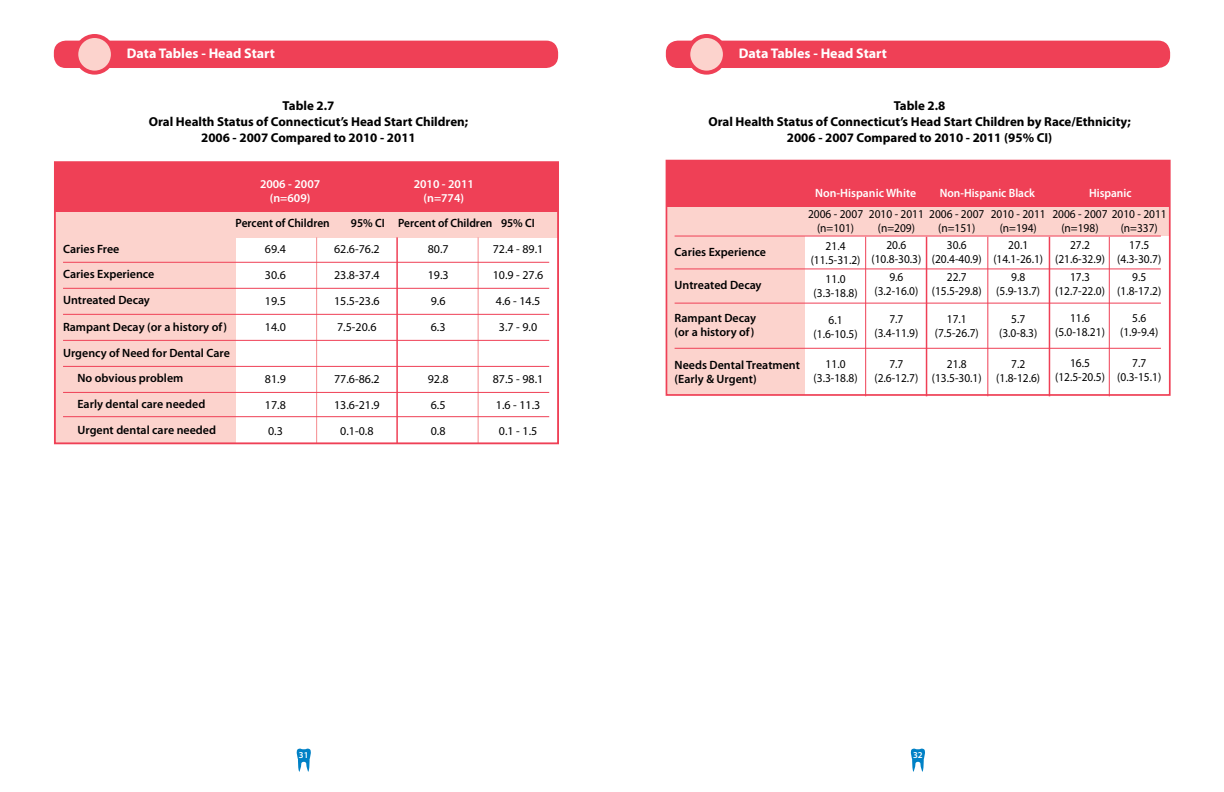
<style>
.page{position:relative;width:1224px;height:792px;background:#fff}
.page>*{position:absolute;margin:0;border:0;box-sizing:border-box;transform-origin:0 0}
.t1{font:700 14px "Myriad Pro";color:#fff}
.t2{font:700 13px/16px "Myriad Pro";color:#000;text-align:center}
.t3{font:12px/14px "Myriad Pro";color:#000;text-align:center;scale:.95 1}
.t4{font:600 12px/25.5px "Myriad Pro";color:#000}
.t5{font:12px/26px "Myriad Pro";color:#000;text-align:justify}
.t6{font:600 12px/14px "Myriad Pro";color:#fff;text-align:center}
.t7{font:600 12px "Myriad Pro";color:#000;scale:.95 1}
.t8{font:600 12px "Myriad Pro";color:#fff;scale:.95 1}
.t9{font:600 9px "Myriad Pro";color:#fff}
</style>
<div class="page">
<svg style="left:297px;top:749px;width:14px;height:23px"></svg>
<svg style="left:911px;top:749px;width:14px;height:23px"></svg>
<div style="left:55px;top:185px;width:503px;height:53px;background:#fcd3cd"></div>
<div style="left:55px;top:237px;width:181px;height:206px;background:#fcd3cd"></div>
<div style="left:55px;top:162px;width:503px;height:50px;background:#ef4056"></div>
<hr style="left:396px;top:237px;width:2px;height:206px;background:#ef4056">
<hr style="left:316px;top:237px;width:1px;height:206px;background:#f58b8f">
<hr style="left:478px;top:237px;width:1px;height:206px;background:#f58b8f">
<div style="left:54px;top:161px;width:505px;height:283px;border:2px solid #ef4056"></div>
<hr style="left:63px;top:262px;width:486px;height:1px;background:#ef4056">
<hr style="left:63px;top:288px;width:486px;height:1px;background:#ef4056">
<hr style="left:63px;top:314px;width:486px;height:1px;background:#ef4056">
<hr style="left:63px;top:340px;width:486px;height:1px;background:#ef4056">
<hr style="left:63px;top:366px;width:486px;height:1px;background:#ef4056">
<hr style="left:63px;top:392px;width:486px;height:1px;background:#ef4056">
<hr style="left:63px;top:416px;width:486px;height:1px;background:#ef4056">
<div style="left:666px;top:182px;width:503px;height:54px;background:#fcd3cd"></div>
<div style="left:666px;top:204px;width:139px;height:191px;background:#fcd3cd"></div>
<div style="left:666px;top:161px;width:504px;height:46px;background:#ef4056"></div>
<hr style="left:865px;top:237px;width:1px;height:159px;background:#ef4056">
<hr style="left:1109px;top:237px;width:1px;height:159px;background:#ef4056">
<hr style="left:988px;top:237px;width:1px;height:159px;background:#ef4056">
<hr style="left:1049px;top:237px;width:1px;height:159px;background:#ef4056">
<hr style="left:926px;top:237px;width:1px;height:159px;background:#ef4056">
<div style="left:666px;top:160px;width:505px;height:236px;border:2px solid #ef4056"></div>
<hr style="left:675px;top:269px;width:486px;height:1px;background:#ef4056">
<hr style="left:675px;top:303px;width:486px;height:1px;background:#ef4056">
<hr style="left:675px;top:236px;width:486px;height:1px;background:#ef4056">
<hr style="left:675px;top:348px;width:486px;height:1px;background:#ef4056">
<div style="left:54px;top:41px;width:504px;height:27px;background:#ef4056;border-radius:12px"></div>
<div style="left:76px;top:36px;width:37px;height:37px;background:#fcd3cd;border-radius:50%"></div>
<div style="left:74px;top:34px;width:41px;height:41px;border:4px solid #ef4056;border-radius:50%"></div>
<div style="left:666px;top:41px;width:504px;height:27px;background:#ef4056;border-radius:12px"></div>
<div style="left:688px;top:36px;width:37px;height:37px;background:#fcd3cd;border-radius:50%"></div>
<div style="left:686px;top:34px;width:41px;height:41px;border:4px solid #ef4056;border-radius:50%"></div>
<p class="t1" style="left:127px;top:44px;width:150px">Data Tables - Head Start</p>
<p class="t1" style="left:739px;top:44px;width:150px">Data Tables - Head Start</p>
<p class="t2" style="left:149px;top:97px;width:321px">Table 2.7<br>Oral Health Status of Connecticut’s Head Start Children;<br>2006 - 2007 Compared to 2010 - 2011</p>
<p class="t2" style="left:708px;top:97px;width:424px">Table 2.8<br>Oral Health Status of Connecticut’s Head Start Children by Race/Ethnicity;<br>2006 - 2007 Compared to 2010 - 2011 (95% CI)</p>
<p class="t6" style="left:260px;top:177px;width:62px">2006 - 2007 (n=609)</p>
<p class="t6" style="left:414px;top:177px;width:62px">2010 - 2011 (n=774)</p>
<p class="t7" style="left:236px;top:216px;width:101px">Percent of Children</p>
<p class="t7" style="left:351px;top:216px;width:195px">95% CI Percent of Children 95% CI</p>
<p class="t4" style="left:63px;top:236px;width:93px">Caries Free<br>Caries Experience<br>Untreated Decay</p>
<p class="t4" style="left:63px;top:314px;width:165px">Rampant Decay (or a history of)</p>
<p class="t4" style="left:63px;top:340px;width:168px">Urgency of Need for Dental Care</p>
<p class="t4" style="left:77px;top:365px;width:107px">No obvious problem</p>
<p class="t4" style="left:77px;top:391px;width:129px">Early dental care needed</p>
<p class="t4" style="left:77px;top:417px;width:140px">Urgent dental care needed</p>
<p class="t5" style="left:265px;top:236px;width:22px">69.4<br>30.6<br>19.5<br>14.0</p>
<p class="t5" style="left:265px;top:366px;width:22px">81.9<br>17.8<br>0.3</p>
<p class="t5" style="left:334px;top:236px;width:47px">62.6-76.2<br>23.8-37.4<br>15.5-23.6<br>7.5-20.6</p>
<p class="t5" style="left:334px;top:366px;width:47px;text-align:center">77.6-86.2<br>13.6-21.9<br>0.1-0.8</p>
<p class="t5" style="left:428px;top:236px;width:22px;text-align:left">80.7<br>19.3<br>9.6<br>6.3</p>
<p class="t5" style="left:428px;top:366px;width:22px;text-align:left">92.8<br>6.5<br>0.8</p>
<p class="t5" style="left:493px;top:236px;width:52px;text-align:center">72.4 - 89.1<br>10.9 - 27.6<br>4.6 - 14.5<br>3.7 - 9.0</p>
<p class="t5" style="left:493px;top:366px;width:52px;text-align:left">87.5 - 98.1<br>1.6 - 11.3<br>0.1 - 1.5</p>
<p class="t4" style="left:675px;top:239px;width:93px">Caries Experience</p>
<p class="t4" style="left:675px;top:272px;width:88px">Untreated Decay</p>
<p class="t4" style="left:675px;top:310px;width:83px;line-height:14px">Rampant Decay (or a history of)</p>
<p class="t4" style="left:675px;top:357px;width:127px;line-height:14px">Needs Dental Treatment (Early &amp; Urgent)</p>
<p class="t6" style="left:815px;top:186px;width:102px">Non-Hispanic White</p>
<p class="t8" style="left:940px;top:185px;width:102px">Non-Hispanic Black</p>
<p class="t8" style="left:1089px;top:185px;width:46px">Hispanic</p>
<p class="t3" style="left:808px;top:207px;width:60px">2006 - 2007 (n=101)</p>
<p class="t3" style="left:811px;top:239px;width:54px">21.4 (11.5-31.2)</p>
<p class="t3" style="left:814px;top:272px;width:48px">11.0 (3.3-18.8)</p>
<p class="t3" style="left:814px;top:313px;width:48px">6.1 (1.6-10.5)</p>
<p class="t3" style="left:814px;top:357px;width:48px">11.0 (3.3-18.8)</p>
<p class="t3" style="left:938px;top:206px;width:50px;text-align:left;text-indent:-69px">2010 - 2011 2006 - 2007 (n=151)</p>
<p class="t3" style="left:932px;top:237px;width:54px">30.6 (20.4-40.9)</p>
<p class="t3" style="left:932px;top:269px;width:54px">22.7 (15.5-29.8)</p>
<p class="t3" style="left:935px;top:311px;width:48px">17.1 (7.5-26.7)</p>
<p class="t3" style="left:932px;top:356px;width:54px">21.8 (13.5-30.1)</p>
<p class="t3" style="left:1061px;top:206px;width:112px;text-align:left;text-indent:-9px">2006 - 2007 2010 - 2011 (n=198)</p>
<p class="t3" style="left:1055px;top:237px;width:54px">27.2 (21.6-32.9)</p>
<p class="t3" style="left:1055px;top:269px;width:54px">17.3 (12.7-22.0)</p>
<p class="t3" style="left:1055px;top:310px;width:54px">11.6 (5.0-18.21)</p>
<p class="t3" style="left:1055px;top:355px;width:54px">16.5 (12.5-20.5)</p>
<p class="t3" style="left:991px;top:206px;width:60px">2010 - 2011 (n=194)</p>
<p class="t3" style="left:993px;top:237px;width:54px">20.1 (14.1-26.1)</p>
<p class="t3" style="left:996px;top:269px;width:48px">9.8 (5.9-13.7)</p>
<p class="t3" style="left:999px;top:312px;width:42px">5.7 (3.0-8.3)</p>
<p class="t3" style="left:996px;top:357px;width:48px">7.2 (1.8-12.6)</p>
<p class="t3" style="left:878px;top:219px;width:41px;line-height:17px">(n=209)<br>20.6</p>
<p class="t3" style="left:872px;top:249px;width:54px;line-height:18px">(10.8-30.3)<br>9.6</p>
<p class="t3" style="left:874px;top:283px;width:48px">(3.2-16.0)</p>
<p class="t3" style="left:874px;top:311px;width:48px">7.7 (3.4-11.9)</p>
<p class="t3" style="left:874px;top:357px;width:48px">7.7 (2.6-12.7)</p>
<p class="t3" style="left:1121px;top:219px;width:41px;line-height:17px">(n=337)<br>17.5</p>
<p class="t3" style="left:1117px;top:249px;width:48px;line-height:18px">(4.3-30.7)<br>9.5</p>
<p class="t3" style="left:1117px;top:284px;width:48px">(1.8-17.2)</p>
<p class="t3" style="left:1120px;top:311px;width:42px">5.6 (1.9-9.4)</p>
<p class="t3" style="left:1117px;top:356px;width:48px">7.7 (0.3-15.1)</p>
<p class="t9" style="left:299px;top:750px;width:11px">31</p>
<p class="t9" style="left:913px;top:750px;width:11px">32</p>
</div>
